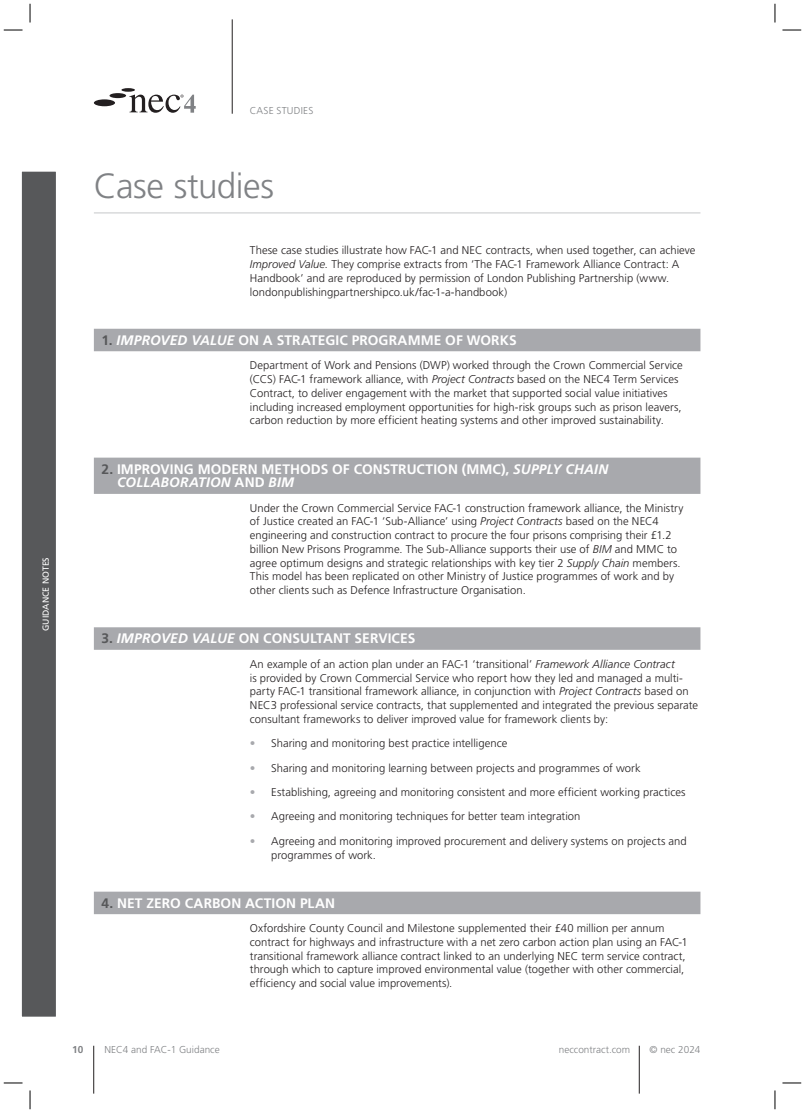
<style>
.page{position:relative;width:805px;height:1113px;background:#fff}
.page>*{position:absolute;margin:0;border:0;box-sizing:border-box;transform-origin:0 0}
.A_Heading{font:300 35px "Frutiger";letter-spacing:-.015em;color:#808285}
.B_Heading{font:700 13.75px "Frutiger";letter-spacing:.005em;color:#fff}
.B_Heading_Chapter{font:700 13.75px/13.8px "Frutiger";letter-spacing:.005em;color:#fff}
.Body_Text_left_inden{font:300 11.25px/13.8px "Frutiger";color:#231f20}
.t1{font:300 10px "Frutiger";color:#808285}
.t2{font:700 10px "Frutiger";color:#808285}
.t3{font:8.75px "Frutiger";color:#fff}
.s1{font-style:italic}
.s2{color:#57585a}
.s3{color:#a8a9ad}
</style>
<div class="page">
<hr style="left:93px;top:1045px;width:1px;height:48px;background:#231f20">
<hr style="left:638px;top:1045px;width:1px;height:48px;background:#231f20">
<hr style="left:232px;top:19px;width:1px;height:95px;background:#231f20">
<div style="left:94px;top:99px;width:21px;height:7px;background:#231f20;border-radius:50%"></div>
<div style="left:109px;top:93px;width:17px;height:5px;background:#231f20;border-radius:50%"></div>
<svg style="left:121px;top:88px;width:14px;height:4px"></svg>
<svg style="left:129px;top:94px;width:66px;height:19px"></svg>
<div style="left:21px;top:170px;width:36px;height:847px;background:#57585a"></div>
<div style="left:19px;top:169px;width:39px;height:850px;border:2px solid #fff"></div>
<hr style="left:94px;top:212px;width:606px;height:1px;background:#d1d2d4">
<div style="left:94px;top:329px;width:606px;height:22px;background:#a8a9ad"></div>
<div style="left:94px;top:457px;width:606px;height:37px;background:#a8a9ad"></div>
<div style="left:94px;top:627px;width:606px;height:22px;background:#a8a9ad"></div>
<div style="left:94px;top:891px;width:606px;height:23px;background:#a8a9ad"></div>
<svg style="left:4px;top:29px;width:18px;height:2px"></svg>
<svg style="left:782px;top:29px;width:18px;height:2px"></svg>
<svg style="left:4px;top:1082px;width:18px;height:1px"></svg>
<svg style="left:782px;top:1082px;width:18px;height:1px"></svg>
<svg style="left:29px;top:4px;width:2px;height:19px"></svg>
<svg style="left:29px;top:1090px;width:2px;height:19px"></svg>
<svg style="left:774px;top:4px;width:1px;height:19px"></svg>
<svg style="left:774px;top:1090px;width:1px;height:19px"></svg>
<p class="t3" style="left:41px;top:631px;width:75px;rotate:-90deg">GUIDANCE NOTES</p>
<p class="t1" style="left:250px;top:105px;width:44px">Case studie</p>
<p class="t1" style="left:308px;top:105px;width:6px">s</p>
<p class="A_Heading" style="left:94px;top:166px;width:181px">Case studies</p>
<p class="Body_Text_left_inden" style="left:250px;top:243px;width:447px">These case studies illustrate how FAC-1 and NEC contracts, when used together, can achieve <span class="s1">Improved Value.</span> They comprise extracts from ‘The FAC-1 Framework Alliance Contract: A Handbook’ and are reproduced by permission of London Publishing Partnership (www. londonpublishingpartnershipco.uk/fac-1-a-handbook)</p>
<p class="B_Heading" style="left:101px;top:332px;width:416px"><span class="s2">1.</span> <span class="s1">IMPROVED VALUE</span> ON A STRATEGIC PROGRAMME OF WORKS</p>
<p class="Body_Text_left_inden" style="left:250px;top:358px;width:434px">Department of Work and Pensions (DWP) worked through the Crown Commercial Service (CCS) FAC-1 framework alliance, with <span class="s1">Project Contracts</span> based on the NEC4 Term Services Contract, to deliver engagement with the market that supported social value initiatives including increased employment opportunities for high-risk groups such as prison leavers, carbon reduction by more efficient heating systems and other improved sustainability.</p>
<p class="B_Heading_Chapter" style="left:117px;top:461px;width:492px;text-indent:-16px"><span class="s2">2.</span> IMPROVING MODERN METHODS OF CONSTRUCTION (MMC), <span class="s1">SUPPLY CHAIN<br>COLLABORATION</span> AND <span class="s1">BIM</span></p>
<p class="Body_Text_left_inden" style="left:250px;top:501px;width:434px">Under the Crown Commercial Service FAC-1 construction framework alliance, the Ministry of Justice created an FAC-1 ‘Sub-Alliance’ using <span class="s1">Project Contracts</span> based on the NEC4 engineering and construction contract to procure the four prisons comprising their £1.2 billion New Prisons Programme. The Sub-Alliance supports their use of <span class="s1">BIM</span> and MMC to agree optimum designs and strategic relationships with key tier 2 <span class="s1">Supply Chain</span> members.<br>This model has been replicated on other Ministry of Justice programmes of work and by other clients such as Defence Infrastructure Organisation.</p>
<p class="B_Heading" style="left:101px;top:630px;width:315px"><span class="s2">3.</span> <span class="s1">IMPROVED VALUE</span> ON CONSULTANT SERVICES</p>
<p class="Body_Text_left_inden" style="left:250px;top:657px;width:449px">An example of an action plan under an FAC-1 ‘transitional’ <span class="s1">Framework Alliance Contract<br></span>is provided by Crown Commercial Service who report how they led and managed a multi&shy;party FAC-1 transitional framework alliance, in conjunction with <span class="s1">Project Contracts</span> based on NEC3 professional service contracts, that supplemented and integrated the previous separate consultant frameworks to deliver improved value for framework clients by:</p>
<p class="Body_Text_left_inden" style="left:250px;top:736px;width:259px"><span class="s3">•</span> Sharing and monitoring best practice intelligence</p>
<p class="Body_Text_left_inden" style="left:250px;top:760px;width:392px"><span class="s3">•</span> Sharing and monitoring learning between projects and programmes of work</p>
<p class="Body_Text_left_inden" style="left:250px;top:785px;width:436px"><span class="s3">•</span> Establishing, agreeing and monitoring consistent and more efficient working practices</p>
<p class="Body_Text_left_inden" style="left:250px;top:809px;width:332px"><span class="s3">•</span> Agreeing and monitoring techniques for better team integration</p>
<p class="Body_Text_left_inden" style="left:271px;top:834px;width:417px;text-indent:-21px"><span class="s3">•</span> Agreeing and monitoring improved procurement and delivery systems on projects and programmes of work.</p>
<p class="B_Heading" style="left:101px;top:894px;width:235px"><span class="s2">4.</span> NET ZERO CARBON ACTION PLAN</p>
<p class="Body_Text_left_inden" style="left:250px;top:921px;width:439px">Oxfordshire County Council and Milestone supplemented their £40 million per annum contract for highways and infrastructure with a net zero carbon action plan using an FAC-1 transitional framework alliance contract linked to an underlying NEC term service contract, through which to capture improved environmental value (together with other commercial, efficiency and social value improvements).</p>
<p class="t2" style="left:72px;top:1043px;width:13px">10</p>
<p class="t1" style="left:104px;top:1044px;width:117px">NEC4 and FAC-1 Guidance</p>
<p class="t1" style="left:558px;top:1044px;width:73px">neccontract.com</p>
<p class="t1" style="left:649px;top:1044px;width:52px">© nec 2024</p>
</div>
